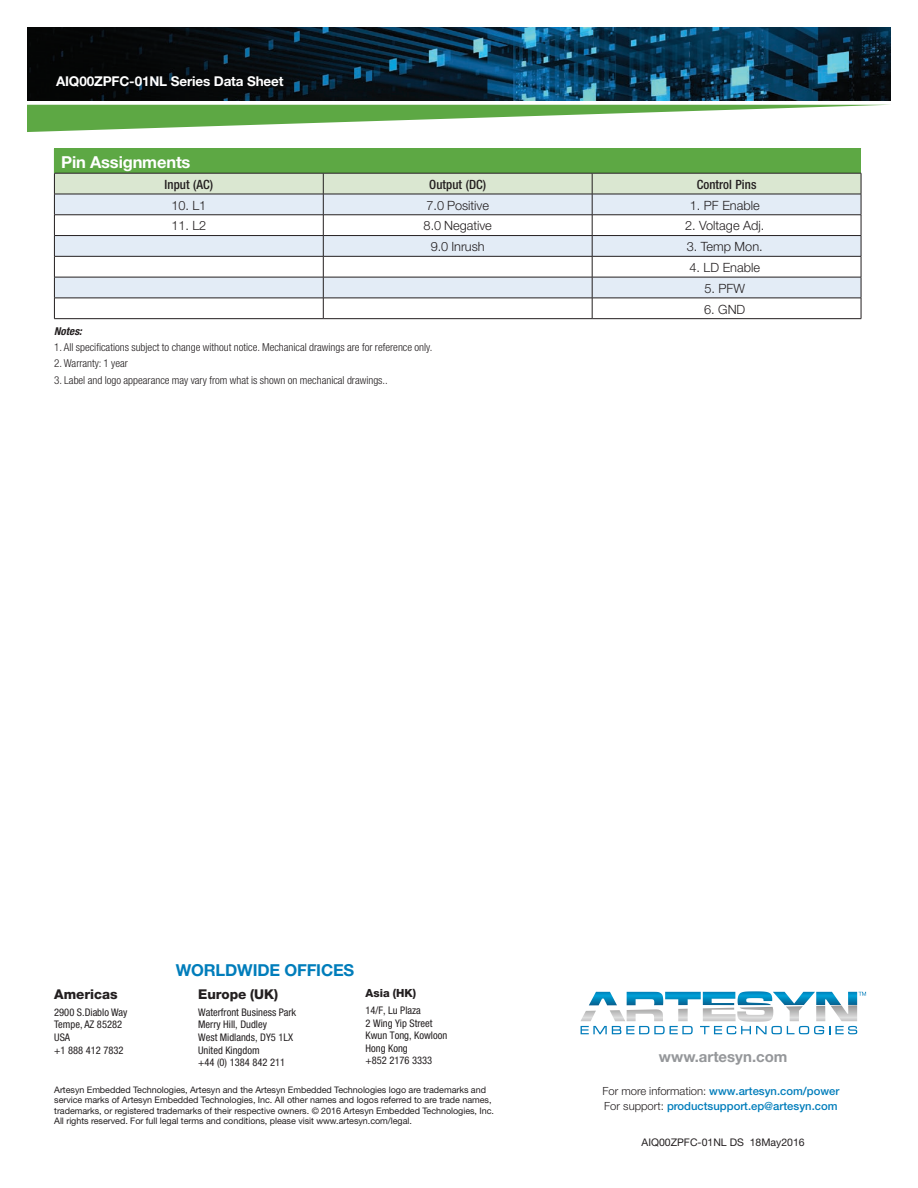
<style>
.page{position:relative;width:918px;height:1188px;background:#fff}
.page>*{position:absolute;margin:0;border:0;box-sizing:border-box;transform-origin:0 0}
.t1{font:700 16.5px "Helvetica Neue LT Std";letter-spacing:-.01em;color:#007dbb}
._2a_Large_table_head{font:700 16.5px "Helvetica Neue LT Std";letter-spacing:-.01em;color:#fff}
.t2{font:700 15px "Helvetica Neue LT Std";color:#95979a}
.t3{font:700 13.5px "Helvetica Neue LT Std";letter-spacing:-.01em;color:#fff}
.t4{font:800 13.5px "Helvetica Neue LT Std";color:#231f20}
._2a_Table_text{font:300 12.75px "Helvetica Neue LT Std";color:#231f20}
._2a_Table_Text_Bold{font:300 12.75px "Helvetica Neue LT Std";letter-spacing:-.005em;color:#231f20}
._2a_Table_column_sub{font:500 condensed 12.75px "Helvetica Neue LT Std";letter-spacing:.005em;color:#231f20}
.t5{font:500 11.25px/15px "Helvetica Neue LT Std";color:#007dbb}
.t6{font:800 11.25px "Helvetica Neue LT Std";color:#231f20}
._3a_Table_text_max_c{font:300 condensed 10.8px "Helvetica Neue LT Std";color:#231f20}
._3a_Table_text_max_c-2{font:italic 700 condensed 10.8px "Helvetica Neue LT Pro";color:#231f20}
.t7{font:condensed 10.5px/12.6px "Helvetica Neue LT Std";color:#231f20}
.t8{font:10.5px "Helvetica Neue LT Std";color:#231f20}
.t9{font:9px/10.5px "Helvetica Neue LT Std";letter-spacing:-.005em;color:#231f20}
.s1{font-weight:300;color:#231f20}
</style>
<div class="page">
<img style="left:27px;top:27px;width:864px;height:73px">
<svg style="left:27px;top:105px;width:854px;height:27px"></svg>
<svg style="left:580px;top:991px;width:286px;height:43px"></svg>
<hr style="left:54px;top:148px;width:269px;height:1px;background:#5da844">
<hr style="left:323px;top:148px;width:269px;height:1px;background:#5da844">
<hr style="left:592px;top:148px;width:269px;height:1px;background:#5da844">
<svg style="left:54px;top:149px;width:808px;height:169px"></svg>
<hr style="left:54px;top:318px;width:269px;height:1px;background:#231f20">
<hr style="left:323px;top:318px;width:269px;height:1px;background:#231f20">
<hr style="left:592px;top:318px;width:269px;height:1px;background:#231f20">
<h3 class="t3" style="left:56px;top:72px;width:229px">AIQ00ZPFC-01NL Series Data Sheet</h3>
<p class="_2a_Large_table_head" style="left:61px;top:152px;width:131px">Pin Assignments</p>
<p class="_2a_Table_column_sub" style="left:165px;top:177px;width:50px">Input (AC)</p>
<p class="_2a_Table_column_sub" style="left:429px;top:177px;width:58px">Output (DC)</p>
<p class="_2a_Table_column_sub" style="left:697px;top:177px;width:61px">Control Pins</p>
<p class="_2a_Table_Text_Bold" style="left:171px;top:197px;width:36px">10. L1</p>
<p class="_2a_Table_Text_Bold" style="left:427px;top:197px;width:64px">7.0 Positive</p>
<p class="_2a_Table_text" style="left:690px;top:197px;width:71px">1. PF Enable</p>
<p class="_2a_Table_Text_Bold" style="left:171px;top:218px;width:36px">11. L2</p>
<p class="_2a_Table_Text_Bold" style="left:424px;top:218px;width:70px">8.0 Negative</p>
<p class="_2a_Table_text" style="left:685px;top:218px;width:81px">2. Voltage Adj.</p>
<p class="_2a_Table_Text_Bold" style="left:431px;top:239px;width:55px">9.0 Inrush</p>
<p class="_2a_Table_text" style="left:687px;top:239px;width:78px">3. Temp Mon.</p>
<p class="_2a_Table_text" style="left:689px;top:260px;width:72px">4. LD Enable</p>
<p class="_2a_Table_text" style="left:704px;top:280px;width:42px">5. PFW</p>
<p class="_2a_Table_text" style="left:704px;top:301px;width:43px">6. GND</p>
<p class="_3a_Table_text_max_c-2" style="left:54px;top:325px;width:29px">Notes:</p>
<p class="_3a_Table_text_max_c" style="left:54px;top:341px;width:380px">1. All specifications subject to change without notice. Mechanical drawings are for reference only.</p>
<p class="_3a_Table_text_max_c" style="left:54px;top:357px;width:75px">2. Warranty: 1 year</p>
<p class="_3a_Table_text_max_c" style="left:54px;top:374px;width:335px">3. Label and logo appearance may vary from what is shown on mechanical drawings..</p>
<h3 class="t4" style="left:54px;top:986px;width:65px">Americas</h3>
<p class="t7" style="left:54px;top:1006px;width:75px">2900 S.Diablo Way<br>Tempe, AZ 85282<br>USA<br>+1 888 412 7832</p>
<h1 class="t1" style="left:176px;top:960px;width:180px">WORLDWIDE OFFICES</h1>
<h3 class="t4" style="left:198px;top:986px;width:82px">Europe (UK)</h3>
<p class="t7" style="left:198px;top:1006px;width:100px">Waterfront Business Park<br>Merry Hill, Dudley<br>West Midlands, DY5 1LX<br>United Kingdom<br>+44 (0) 1384 842 211</p>
<p class="t6" style="left:366px;top:986px;width:52px">Asia (HK)</p>
<p class="t7" style="left:366px;top:1004px;width:83px">14/F, Lu Plaza<br>2 Wing Yip Street<br>Kwun Tong, Kowloon<br>Hong Kong<br>+852 2176 3333</p>
<p class="t9" style="left:54px;top:1084px;width:441px">Artesyn Embedded Technologies, Artesyn and the Artesyn Embedded Technologies logo are trademarks and service marks of Artesyn Embedded Technologies, Inc. All other names and logos referred to are trade names, trademarks, or registered trademarks of their respective owners. © 2016 Artesyn Embedded Technologies, Inc.<br>All rights reserved. For full legal terms and conditions, please visit www.artesyn.com/legal.</p>
<h2 class="t2" style="left:659px;top:1047px;width:130px">www.artesyn.com</h2>
<p class="t5" style="left:602px;top:1083px;width:238px"><span class="s1">For more information:</span> www.artesyn.com/power<br><span class="s1">For support:</span> productsupport.ep@artesyn.com</p>
<p class="t8" style="left:642px;top:1136px;width:165px">AIQ00ZPFC-01NL DS 18May2016</p>
</div>
